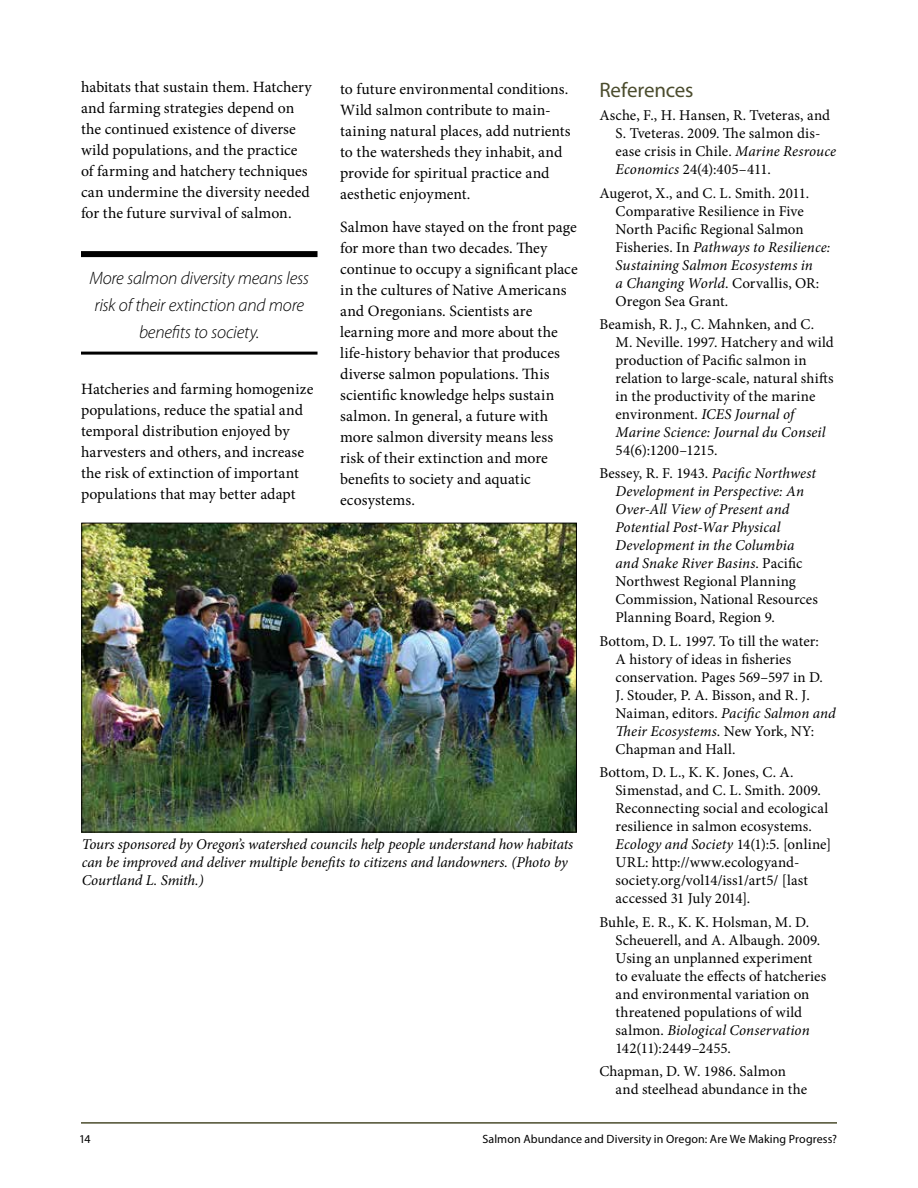
<style>
.page{position:relative;width:918px;height:1188px;background:#fff}
.page>*{position:absolute;margin:0;border:0;box-sizing:border-box;transform-origin:0 0}
.Subheads{font:21px "Myriad Pro";letter-spacing:-.005em;color:#4b4c2d}
.Heading_2{font:italic 300 18px/27px "Myriad Pro";letter-spacing:-.015em;color:#000;text-align:center}
.Body{font:15.75px/21px "Minion Pro";letter-spacing:.005em;color:#000}
.Bulleted_List{font:15px/18px "Minion Pro";letter-spacing:.005em;color:#000}
.Bulleted_List-2{font:italic 15px/18px "Minion Pro";letter-spacing:-.005em;color:#000}
.t1{font:12px "Myriad Pro";letter-spacing:.005em;color:#000}
.s1{font-style:italic}
.s2{font-style:normal}
</style>
<div class="page">
<hr style="left:81px;top:1122px;width:756px;height:2px;background:#4b4c2d">
<img style="left:83px;top:525px;width:492px;height:305px">
<div style="left:81px;top:523px;width:496px;height:309px;border:1px solid #000"></div>
<div style="left:81px;top:251px;width:237px;height:6px;background:#000"></div>
<hr style="left:81px;top:352px;width:237px;height:3px;background:#000">
<p class="Body" style="left:81px;top:77px;width:232px">habitats that sustain them. Hatchery and farming strategies depend on the continued existence of diverse wild populations, and the practice of farming and hatchery techniques can undermine the diversity needed for the future survival of salmon.</p>
<p class="Heading_2" style="left:89px;top:264px;width:221px">More salmon diversity means less risk of their extinction and more benefits to society.</p>
<p class="Body" style="left:81px;top:379px;width:234px">Hatcheries and farming homogenize populations, reduce the spatial and temporal distribution enjoyed by harvesters and others, and increase the risk of extinction of important populations that may better adapt</p>
<p class="Body" style="left:340px;top:78px;width:232px">to future environmental conditions.<br>Wild salmon contribute to main&shy;taining natural places, add nutrients to the watersheds they inhabit, and provide for spiritual practice and aesthetic enjoyment.</p>
<p class="Body" style="left:340px;top:217px;width:239px">Salmon have stayed on the front page for more than two decades. They continue to occupy a significant place in the cultures of Native Americans and Oregonians. Scientists are learning more and more about the life-history behavior that produces diverse salmon populations. This scientific knowledge helps sustain salmon. In general, a future with more salmon diversity means less risk of their extinction and more benefits to society and aquatic ecosystems.</p>
<p class="Bulleted_List-2" style="left:82px;top:835px;width:493px">Tours sponsored by Oregon’s watershed councils help people understand how habitats can be improved and deliver multiple benefits to citizens and landowners. (Photo by<br>Courtland L. Smith.)</p>
<p class="Subheads" style="left:599px;top:77px;width:96px">References</p>
<p class="Bulleted_List" style="left:616px;top:106px;width:222px;text-indent:-16px">Asche, F., H. Hansen, R. Tveteras, and S. Tveteras. 2009. The salmon dis&shy;ease crisis in Chile. <span class="s1">Marine Resrouce Economics</span> 24(4):405–411.</p>
<p class="Bulleted_List" style="left:616px;top:184px;width:216px;text-indent:-16px">Augerot, X., and C. L. Smith. 2011.<br>Comparative Resilience in Five<br>North Pacific Regional Salmon<br>Fisheries. In <span class="s1">Pathways to Resilience:<br>Sustaining Salmon Ecosystems in<br>a Changing World</span>. Corvallis, OR:<br>Oregon Sea Grant.</p>
<p class="Bulleted_List" style="left:616px;top:315px;width:220px;text-indent:-16px">Beamish, R. J., C. Mahnken, and C.<br>M. Neville. 1997. Hatchery and wild production of Pacific salmon in relation to large-scale, natural shifts in the productivity of the marine environment. <span class="s1">ICES Journal of<br>Marine Science: Journal du Conseil<br></span>54(6):1200–1215.</p>
<p class="Bulleted_List-2" style="left:616px;top:465px;width:204px;text-indent:-16px"><span class="s2">Bessey, R. F. 1943.</span> Pacific Northwest<br>Development in Perspective: An<br>Over-All View of Present and<br>Potential Post-War Physical<br>Development in the Columbia and Snake River Basins<span class="s2">. Pacific<br>Northwest Regional Planning<br>Commission, National Resources<br>Planning Board, Region 9.</span></p>
<p class="Bulleted_List" style="left:616px;top:632px;width:222px;text-indent:-16px">Bottom, D. L. 1997. To till the water:<br>A history of ideas in fisheries conservation. Pages 569–597 in D.<br>J. Stouder, P. A. Bisson, and R. J.<br>Naiman, editors. <span class="s1">Pacific Salmon and<br>Their Ecosystems</span>. New York, NY:<br>Chapman and Hall.</p>
<p class="Bulleted_List" style="left:616px;top:763px;width:217px;text-indent:-16px">Bottom, D. L., K. K. Jones, C. A.<br>Simenstad, and C. L. Smith. 2009.<br>Reconnecting social and ecological resilience in salmon ecosystems.<br><span class="s1">Ecology and Society</span> 14(1):5. [online] URL: http://www.ecologyand&shy;society.org/vol14/iss1/art5/ [last accessed 31 July 2014].</p>
<p class="Bulleted_List" style="left:616px;top:913px;width:212px;text-indent:-16px">Buhle, E. R., K. K. Holsman, M. D.<br>Scheuerell, and A. Albaugh. 2009.<br>Using an unplanned experiment to evaluate the effects of hatcheries and environmental variation on threatened populations of wild salmon. <span class="s1">Biological Conservation<br></span>142(11):2449–2455.</p>
<p class="Bulleted_List" style="left:616px;top:1062px;width:193px;text-indent:-16px">Chapman, D. W. 1986. Salmon and steelhead abundance in the</p>
<p class="t1" style="left:79px;top:1131px;width:13px">14</p>
<p class="t1" style="left:482px;top:1131px;width:356px">Salmon Abundance and Diversity in Oregon: Are We Making Progress?</p>
</div>
